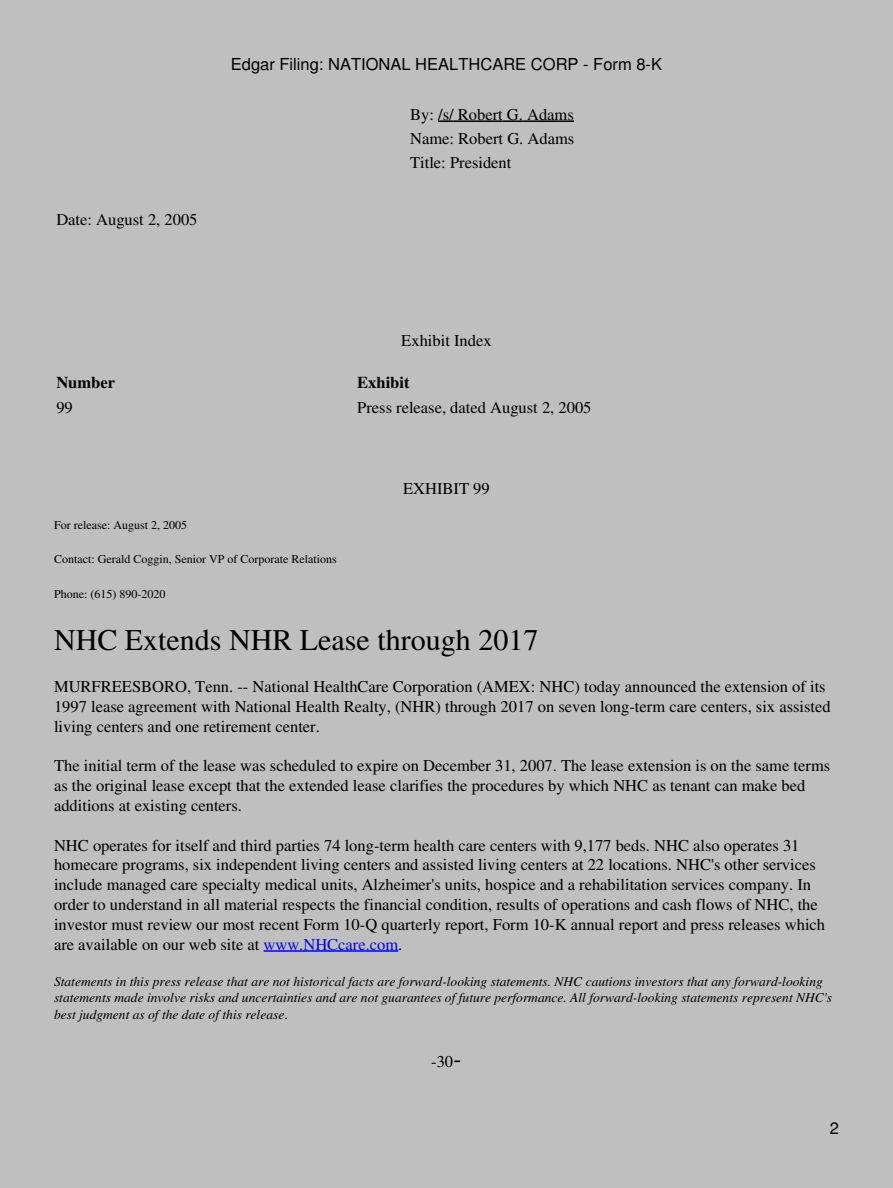
<style>
.page{position:relative;width:893px;height:1188px;background:#fff}
.page>*{position:absolute;margin:0;border:0;box-sizing:border-box;transform-origin:0 0}
.t1{font:30px "Times";color:#000}
.t2{font:16.5px/19.8px "Times";color:#000}
.t3{font:16.5px "Helvetica";color:#000}
.t4{font:700 16.5px "Times";color:#000}
.t5{font:italic 13.5px/16.2px "Times";color:#000}
.t6{font:12px "Times";color:#000}
.s1{color:#00f}
.s2{font-style:normal}
.s3{font-style:italic;font-size:25.5px}
</style>
<div class="page">
<div style="left:0;top:0;width:892px;height:1188px;background:#bfbfbf"></div>
<svg style="left:438px;top:120px;width:15px;height:2px"></svg>
<hr style="left:453px;top:120px;width:49px;height:2px;background:#000">
<hr style="left:502px;top:120px;width:21px;height:2px;background:#000">
<hr style="left:523px;top:120px;width:51px;height:2px;background:#000">
<hr style="left:263px;top:950px;width:135px;height:2px;background:#00f">
<p class="t3" style="left:231px;top:58px;width:432px">Edgar Filing: NATIONAL HEALTHCARE CORP - Form 8-K</p>
<p class="t2" style="left:56px;top:211px;width:143px">Date: August 2, 2005</p>
<p class="t2" style="left:410px;top:104px;width:166px;line-height:24.5px;text-align:justify">By: /s/ Robert G. Adams Name: Robert G. Adams Title: President</p>
<p class="t2" style="left:401px;top:333px;width:92px">Exhibit Index</p>
<p class="t4" style="left:56px;top:377px;width:60px">Number</p>
<p class="t4" style="left:357px;top:377px;width:54px">Exhibit</p>
<p class="t2" style="left:56px;top:399px;width:18px">99</p>
<p class="t2" style="left:357px;top:399px;width:236px">Press release, dated August 2, 2005</p>
<p class="t2" style="left:403px;top:480px;width:88px">EXHIBIT 99</p>
<p class="t6" style="left:54px;top:521px;width:134px">For release: August 2, 2005</p>
<p class="t6" style="left:54px;top:555px;width:284px">Contact: Gerald Coggin, Senior VP of Corporate Relations</p>
<p class="t6" style="left:54px;top:589px;width:113px">Phone: (615) 890-2020</p>
<h1 class="t1" style="left:54px;top:629px;width:486px">NHC Extends NHR Lease through 2017</h1>
<p class="t2" style="left:54px;top:678px;width:778px">MURFREESBORO, Tenn. -- National HealthCare Corporation (AMEX: NHC) today announced the extension of its<br>1997 lease agreement with National Health Realty, (NHR) through 2017 on seven long-term care centers, six assisted living centers and one retirement center.</p>
<p class="t2" style="left:54px;top:758px;width:777px">The initial term of the lease was scheduled to expire on December 31, 2007. The lease extension is on the same terms as the original lease except that the extended lease clarifies the procedures by which NHC as tenant can make bed additions at existing centers.</p>
<p class="t2" style="left:54px;top:837px;width:772px">NHC operates for itself and third parties 74 long-term health care centers with 9,177 beds. NHC also operates 31 homecare programs, six independent living centers and assisted living centers at 22 locations. NHC's other services include managed care specialty medical units, Alzheimer's units, hospice and a rehabilitation services company. In order to understand in all material respects the financial condition, results of operations and cash flows of NHC, the investor must review our most recent Form 10-Q quarterly report, Form 10-K annual report and press releases which are available on our web site at <span class="s1">www.NHCcare.com</span>.</p>
<p class="t5" style="left:54px;top:975px;width:779px">Statements in this press release that are not historical facts are forward-looking statements. NHC cautions investors that any forward-looking statements made involve risks and uncertainties and are not guarantees of future performance. All forward-looking statements represent NHC's best judgment as of the date of this release<span class="s2">.</span></p>
<p class="t2" style="left:431px;top:1053px;width:32px">-30<span class="s3">-</span></p>
<p class="t3" style="left:829px;top:1122px;width:11px">2</p>
</div>
